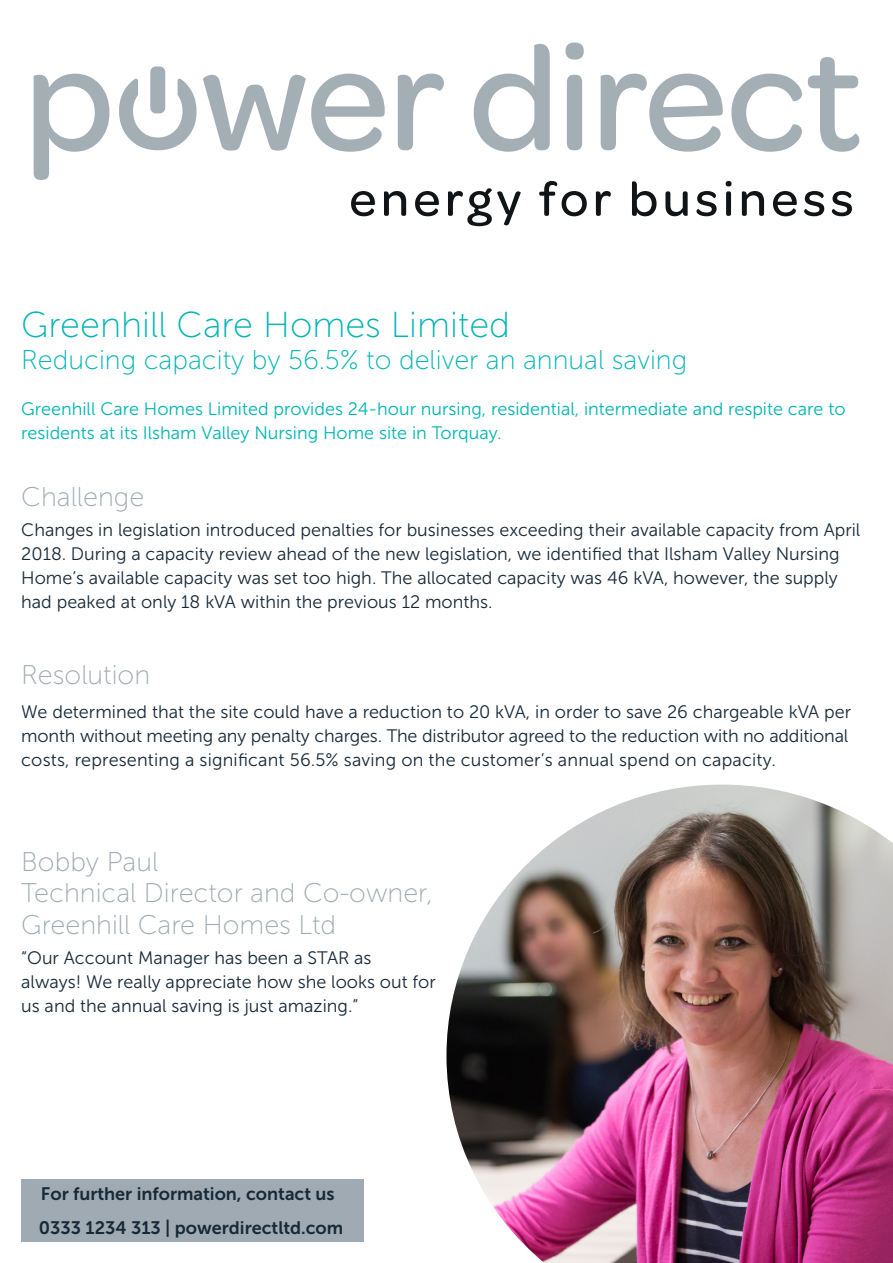
<style>
.page{position:relative;width:893px;height:1263px;background:#fff}
.page>*{position:absolute;margin:0;border:0;box-sizing:border-box;transform-origin:0 0}
.t1{font:36px "Museo Sans 100";color:#00b5b3}
.t2{font:27px/31.5px "Museo Sans 100";color:#9faab2}
.t3{font:27px "Museo Sans 100";color:#00b5b3}
.t4{font:18px/24px "Museo Sans 300";color:#172938}
.t5{font:18px "Museo Sans 300";color:#00b5b3}
.t6{font:18px "Museo Sans 700";color:#172938}
</style>
<div class="page">
<svg style="left:351px;top:191px;width:24px;height:25px"></svg>
<svg style="left:384px;top:191px;width:22px;height:25px"></svg>
<svg style="left:415px;top:191px;width:24px;height:25px"></svg>
<svg style="left:448px;top:188px;width:73px;height:38px"></svg>
<svg style="left:539px;top:181px;width:48px;height:35px"></svg>
<svg style="left:596px;top:191px;width:15px;height:25px"></svg>
<svg style="left:632px;top:181px;width:25px;height:35px"></svg>
<svg style="left:665px;top:191px;width:23px;height:25px"></svg>
<svg style="left:696px;top:191px;width:21px;height:25px"></svg>
<svg style="left:726px;top:181px;width:5px;height:35px"></svg>
<svg style="left:742px;top:191px;width:22px;height:25px"></svg>
<svg style="left:773px;top:191px;width:24px;height:25px"></svg>
<svg style="left:804px;top:191px;width:20px;height:25px"></svg>
<svg style="left:832px;top:191px;width:20px;height:25px"></svg>
<svg style="left:34px;top:74px;width:75px;height:106px"></svg>
<svg style="left:203px;top:74px;width:182px;height:78px"></svg>
<svg style="left:398px;top:74px;width:46px;height:76px"></svg>
<svg style="left:474px;top:44px;width:76px;height:108px"></svg>
<svg style="left:565px;top:43px;width:19px;height:107px"></svg>
<svg style="left:601px;top:73px;width:122px;height:79px"></svg>
<svg style="left:731px;top:74px;width:71px;height:78px"></svg>
<svg style="left:808px;top:57px;width:51px;height:95px"></svg>
<svg style="left:119px;top:78px;width:78px;height:72px"></svg>
<div style="left:150px;top:66px;width:15px;height:47px;background:#a3afb5;border-radius:5px"></div>
<img style="left:446px;top:784px;width:447px;height:479px">
<div style="left:21px;top:1180px;width:343px;height:62px;background:#9faab2"></div>
<p class="t1" style="left:21px;top:306px;width:490px">Greenhill Care Homes Limited</p>
<p class="t3" style="left:21px;top:345px;width:667px">Reducing capacity by 56.5% to deliver an annual saving</p>
<p class="t5" style="left:21px;top:399px;width:826px">Greenhill Care Homes Limited provides 24-hour nursing, residential, intermediate and respite care to</p>
<p class="t5" style="left:21px;top:423px;width:482px">residents at its Ilsham Valley Nursing Home site in Torquay.</p>
<p class="t2" style="left:21px;top:481px;width:125px">Challenge</p>
<p class="t4" style="left:21px;top:518px;width:841px">Changes in legislation introduced penalties for businesses exceeding their available capacity from April 2018. During a capacity review ahead of the new legislation, we identified that Ilsham Valley Nursing Home’s available capacity was set too high. The allocated capacity was 46 kVA, however, the supply had peaked at only 18 kVA within the previous 12 months.</p>
<p class="t2" style="left:21px;top:659px;width:130px">Resolution</p>
<p class="t4" style="left:21px;top:700px;width:831px">We determined that the site could have a reduction to 20 kVA, in order to save 26 chargeable kVA per month without meeting any penalty charges. The distributor agreed to the reduction with no additional costs, representing a significant 56.5% saving on the customer’s annual spend on capacity.</p>
<p class="t2" style="left:21px;top:846px;width:139px">Bobby Paul</p>
<p class="t2" style="left:21px;top:877px;width:413px">Technical Director and Co-owner,<br>Greenhill Care Homes Ltd</p>
<p class="t4" style="left:21px;top:946px;width:352px">“Our Account Manager has been a STAR as</p>
<p class="t4" style="left:21px;top:970px;width:416px">always! We really appreciate how she looks out for us and the annual saving is just amazing.”</p>
<p class="t6" style="left:41px;top:1184px;width:295px">For further information, contact us</p>
<p class="t6" style="left:39px;top:1218px;width:306px">0333 1234 313 | powerdirectltd.com</p>
</div>
